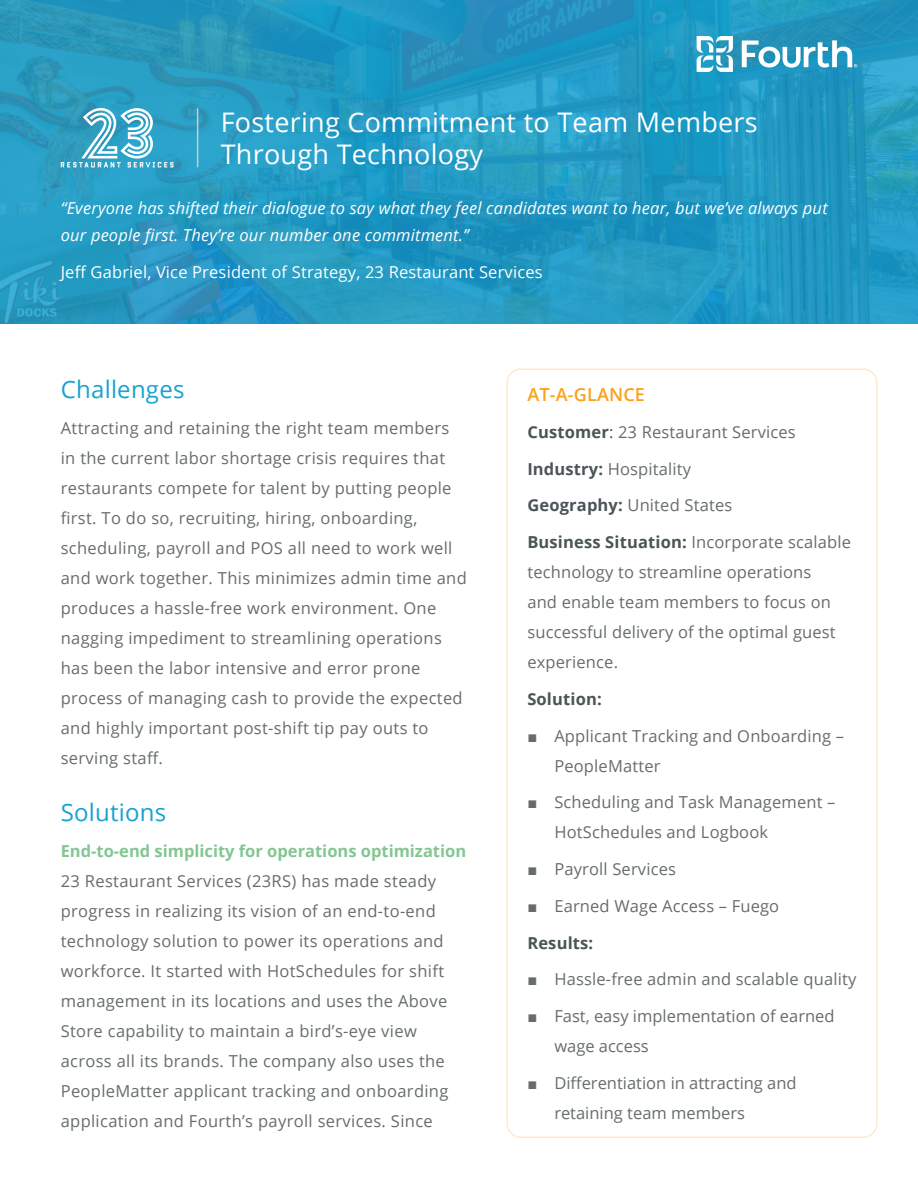
<style>
.page{position:relative;width:918px;height:1188px;background:#fff}
.page>*{position:absolute;margin:0;border:0;box-sizing:border-box;transform-origin:0 0}
.t1{font:27px/32.4px "Open Sans";letter-spacing:.01em;color:#fff}
.t2{font:24px "Open Sans";letter-spacing:.01em;color:#18a2d1}
.t3{font:600 18px "Open Sans";letter-spacing:.01em;color:#f9a21c}
.t4{font:16.5px/30px "Open Sans";letter-spacing:.02em;color:#666c6d}
.t5{font:italic 16.5px/27px "Open Sans";letter-spacing:.01em;color:#fff}
.t6{font:16.5px/30px "Open Sans";color:#666c6d}
.t7{font:16.5px "Open Sans";letter-spacing:.01em;color:#fff}
.t8{font:700 16.5px "Open Sans";color:#83c692}
.t9{font:700 16.5px "Open Sans";letter-spacing:.01em;color:#4b5456}
.s1{font-weight:700;color:#4b5456}
.s2{color:#4b5456}
.s3{font-family:"Arial"}
</style>
<div class="page">
<svg style="left:0;top:0;width:918px;height:324px;background:#2399c2"></svg>
<div style="left:506px;top:368px;width:372px;height:770px;border:2px solid #feeacc;border-radius:14px"></div>
<hr style="left:197px;top:109px;width:1px;height:58px;background:#ceccca">
<svg style="left:61px;top:108px;width:113px;height:59px"></svg>
<svg style="left:697px;top:36px;width:36px;height:36px"></svg>
<svg style="left:742px;top:40px;width:115px;height:28px"></svg>
<h1 class="t1" style="left:221px;top:105px;width:539px">Fostering Commitment to Team Members<br>Through Technology</h1>
<p class="t5" style="left:61px;top:196px;width:768px">“Everyone has shifted their dialogue to say what they feel candidates want to hear, but we’ve always put our people first. They’re our number one commitment.”</p>
<p class="t7" style="left:61px;top:260px;width:483px">Jeff Gabriel, Vice President of Strategy, 23 Restaurant Services</p>
<h2 class="t2" style="left:61px;top:372px;width:125px">Challenges</h2>
<p class="t4" style="left:61px;top:413px;width:408px">Attracting and retaining the right team members in the current labor shortage crisis requires that restaurants compete for talent by putting people first. To do so, recruiting, hiring, onboarding, scheduling, payroll and POS all need to work well and work together. This minimizes admin time and produces a hassle-free work environment. One nagging impediment to streamlining operations has been the labor intensive and error prone process of managing cash to provide the expected and highly important post-shift tip pay outs to serving staff.</p>
<h2 class="t2" style="left:61px;top:795px;width:107px">Solutions</h2>
<p class="t8" style="left:61px;top:845px;width:407px">End-to-end simplicity for operations optimization</p>
<p class="t4" style="left:61px;top:866px;width:389px">23 Restaurant Services (23RS) has made steady progress in realizing its vision of an end-to-end technology solution to power its operations and workforce. It started with HotSchedules for shift management in its locations and uses the Above Store capability to maintain a bird’s-eye view across all its brands. The company also uses the PeopleMatter applicant tracking and onboarding application and Fourth’s payroll services. Since</p>
<p class="t3" style="left:527px;top:384px;width:119px">AT-A-GLANCE</p>
<p class="t4" style="left:527px;top:417px;width:270px"><span class="s1">Customer</span><span class="s2">:</span> 23 Restaurant Services</p>
<p class="t4" style="left:527px;top:453px;width:165px"><span class="s1">Industry:</span> Hospitality</p>
<p class="t4" style="left:527px;top:490px;width:206px"><span class="s1">Geography:</span> United States</p>
<p class="t4" style="left:527px;top:527px;width:325px"><span class="s1">Business Situation:</span> Incorporate scalable technology to streamline operations<br>and enable team members to focus on successful delivery of the optimal guest experience.</p>
<p class="t9" style="left:527px;top:692px;width:76px">Solution:</p>
<p class="t4" style="left:554px;top:720px;width:291px;text-indent:-27px"><span class="s3">■</span> Applicant Tracking and Onboarding –<br>PeopleMatter</p>
<p class="t4" style="left:554px;top:787px;width:283px;text-indent:-27px"><span class="s3">■</span> Scheduling and Task Management –<br>HotSchedules and Logbook</p>
<p class="t4" style="left:527px;top:854px;width:150px"><span class="s3">■</span> Payroll Services</p>
<p class="t4" style="left:527px;top:891px;width:253px"><span class="s3">■</span> Earned Wage Access – Fuego</p>
<p class="t9" style="left:527px;top:936px;width:67px">Results:</p>
<p class="t4" style="left:527px;top:964px;width:330px"><span class="s3">■</span> Hassle-free admin and scalable quality</p>
<p class="t6" style="left:554px;top:1001px;width:282px;text-indent:-27px"><span class="s3">■</span> Fast, easy implementation of earned wage access</p>
<p class="t6" style="left:554px;top:1068px;width:244px;text-indent:-27px"><span class="s3">■</span> Differentiation in attracting and retaining team members</p>
</div>
